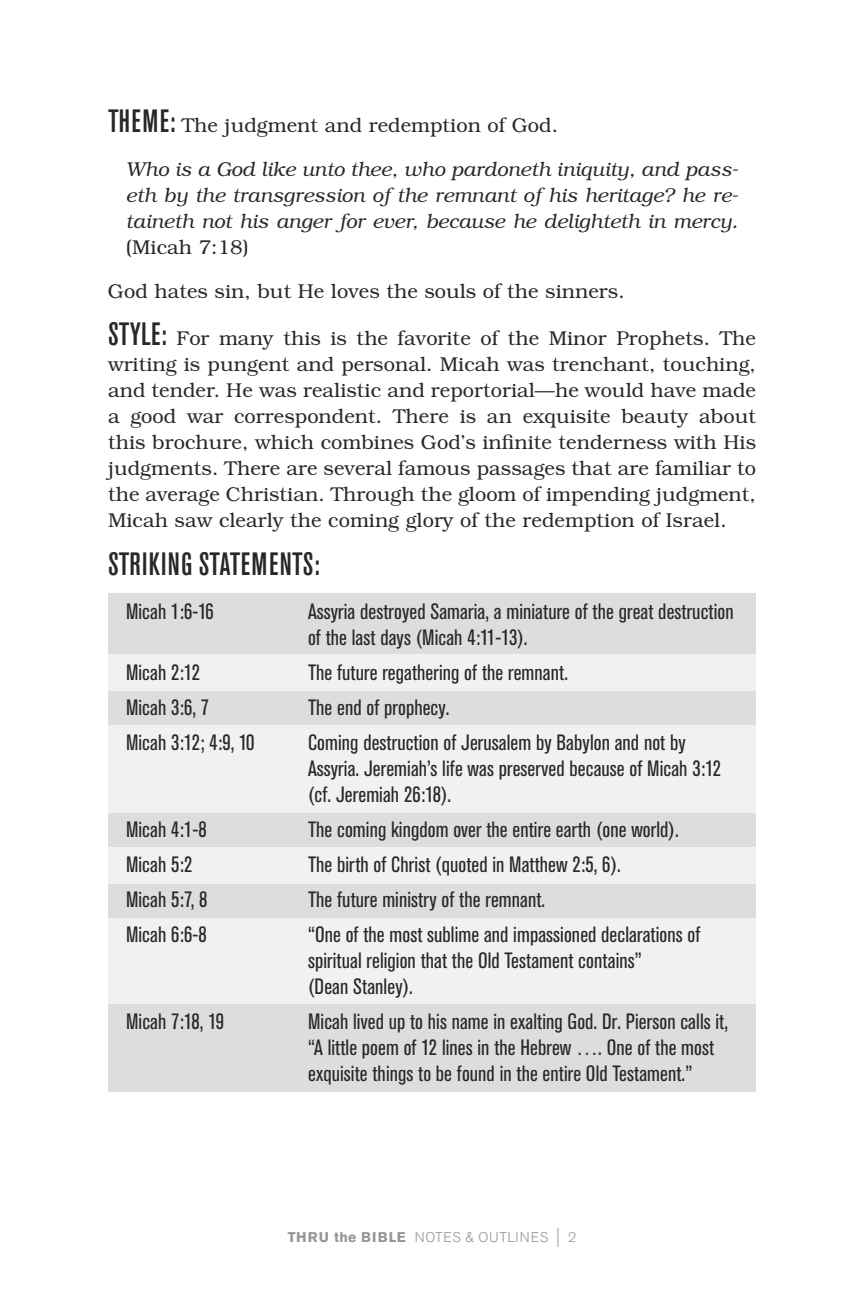
<style>
.page{position:relative;width:864px;height:1296px;background:#fff}
.page>*{position:absolute;margin:0;border:0;box-sizing:border-box;transform-origin:0 0}
.t1{font:500 condensed 32px "Akzidenz Grotesk Std";letter-spacing:.015em;color:#292829}
.t2{font:condensed 22px/26px "Akzidenz Grotesk Std";letter-spacing:.005em;color:#292829}
.t3{font:300 20px/26px "Bookman";letter-spacing:.005em;color:#292829;text-align:justify}
.t4{font:italic 300 20px/26px "Bookman";letter-spacing:.005em;color:#292829;text-align:justify}
.t5{font:300 14px "Akzidenz Grotesk Std";letter-spacing:.035em;color:#939598}
.s1{font-family:"Akzidenz Grotesk Std";font-weight:500;font-stretch:condensed;font-size:32px}
.s2{font-weight:700}
.s3{font-size:21px}
</style>
<div class="page">
<div style="left:108px;top:593px;width:648px;height:499px;background:#f1f1f2"></div>
<div style="left:108px;top:593px;width:648px;height:61px;background:#dcddde"></div>
<div style="left:108px;top:691px;width:648px;height:34px;background:#dcddde"></div>
<div style="left:108px;top:813px;width:648px;height:34px;background:#dcddde"></div>
<div style="left:108px;top:884px;width:648px;height:34px;background:#dcddde"></div>
<div style="left:108px;top:1005px;width:648px;height:87px;background:#dcddde"></div>
<p class="t3" style="left:108px;top:112px;width:452px"><span class="s1">THEME:</span> The judgment and redemption of God.</p>
<p class="t4" style="left:126px;top:156px;width:614px">Who is a God like unto thee, who pardoneth iniquity, and pass&shy;eth by the transgression of the remnant of his heritage? he re&shy;taineth not his anger for ever, because he delighteth in mercy.</p>
<p class="t3" style="left:126px;top:234px;width:124px">(Micah 7:18)</p>
<p class="t3" style="left:108px;top:278px;width:518px">God hates sin, but He loves the souls of the sinners.</p>
<p class="t3" style="left:108px;top:326px;width:650px"><span class="s1">STYLE:</span> For many this is the favorite of the Minor Prophets. The writing is pungent and personal. Micah was trenchant, touching, and tender. He was realistic and reportorial—he would have made a good war correspondent. There is an exquisite beauty about this brochure, which combines God’s infinite tenderness with His judgments. There are several famous passages that are familiar to the average Christian. Through the gloom of impending judgment, Micah saw clearly the coming glory of the redemption of Israel.</p>
<h1 class="t1" style="left:108px;top:546px;width:213px">STRIKING STATEMENTS:</h1>
<p class="t2" style="left:126px;top:599px;width:89px">Micah 1:6-16</p>
<p class="t2" style="left:308px;top:599px;width:427px">Assyria destroyed Samaria, a miniature of the great destruction of the last days (Micah 4:11-13).</p>
<p class="t2" style="left:126px;top:660px;width:75px">Micah 2:12</p>
<p class="t2" style="left:308px;top:660px;width:261px">The future regathering of the remnant.</p>
<p class="t2" style="left:126px;top:695px;width:85px">Micah 3:6, 7</p>
<p class="t2" style="left:308px;top:695px;width:143px">The end of prophecy.</p>
<p class="t2" style="left:126px;top:730px;width:130px">Micah 3:12; 4:9, 10</p>
<p class="t2" style="left:308px;top:730px;width:415px">Coming destruction of Jerusalem by Babylon and not by<br>Assyria. Jeremiah’s life was preserved because of Micah 3:12 (cf. Jeremiah 26:18).</p>
<p class="t2" style="left:126px;top:817px;width:82px">Micah 4:1-8</p>
<p class="t2" style="left:308px;top:817px;width:372px">The coming kingdom over the entire earth (one world).</p>
<p class="t2" style="left:126px;top:852px;width:68px">Micah 5:2</p>
<p class="t2" style="left:308px;top:852px;width:314px">The birth of Christ (quoted in Matthew 2:5, 6).</p>
<p class="t2" style="left:126px;top:887px;width:83px">Micah 5:7, 8</p>
<p class="t2" style="left:308px;top:887px;width:239px">The future ministry of the remnant.</p>
<p class="t2" style="left:126px;top:922px;width:82px">Micah 6:6-8</p>
<p class="t2" style="left:308px;top:922px;width:394px">“One of the most sublime and impassioned declarations of spiritual religion that the Old Testament contains”<br>(Dean Stanley).</p>
<p class="t2" style="left:126px;top:1009px;width:99px">Micah 7:18, 19</p>
<p class="t2" style="left:308px;top:1009px;width:421px">Micah lived up to his name in exalting God. Dr. Pierson calls it, “A little poem of 12 lines in the Hebrew …. One of the most exquisite things to be found in the entire Old Testament.”</p>
<p class="t5" style="left:288px;top:1229px;width:290px"><span class="s2">THRU the BIBLE</span> NOTES &amp; OUTLINES <span class="s3">|</span> 2</p>
</div>
